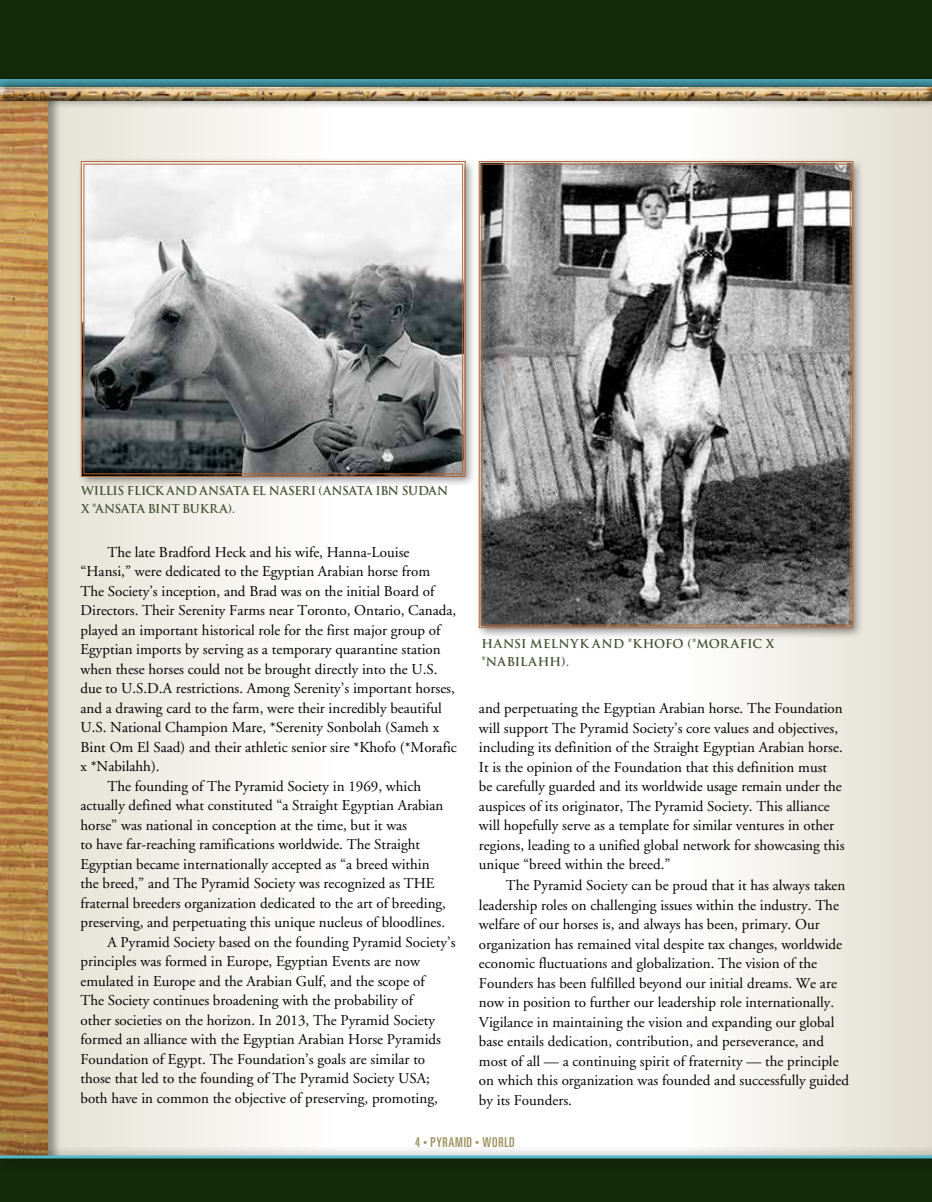
<style>
.page{position:relative;width:932px;height:1202px;background:#fff}
.page>*{position:absolute;margin:0;border:0;box-sizing:border-box;transform-origin:0 0}
.t1{font:15px/19.5px "Adobe Garamond";color:#000}
.t2{font:ultra-condensed 13.5px "Univers";letter-spacing:.05em;color:#998d5a}
.t3{font:700 12px/18px "Trajan";letter-spacing:-.01em;color:#3f4f2f}
.t4{font:700 12px/18px "Trajan";letter-spacing:.03em;color:#3f4f2f}
.s1{font-family:"Universal Newswith Comm Pi";font-stretch:normal;font-size:10.5px}
</style>
<div class="page">
<svg style="left:62px;top:109px;width:206px;height:1037px;fill:#efede5"></svg>
<div style="left:0;top:85px;width:62px;height:1089px;background:#000;opacity:.4"></div>
<img style="left:0;top:109px;width:48px;height:1037px">
<div style="left:682px;top:101px;width:249px;height:1101px;background:linear-gradient(to right,#fff,#e1ddce)"></div>
<div style="left:0;top:0;width:932px;height:90px;background:#142b09"></div>
<div style="left:0;top:1158px;width:932px;height:44px;background:#142b09"></div>
<div style="left:0;top:1146px;width:932px;height:26px;background:#000;opacity:.75"></div>
<hr style="left:0;top:1155px;width:932px;height:3px;background:#54b9ca">
<div style="left:0;top:73px;width:932px;height:36px;background:#000;opacity:.75"></div>
<div style="left:0;top:86px;width:932px;height:15px;background:#000;opacity:.75"></div>
<div style="left:77px;top:157px;width:400px;height:331px;background:#000;opacity:.45"></div>
<svg style="left:81px;top:161px;width:385px;height:316px"></svg>
<div style="left:84px;top:164px;width:379px;height:310px;border:1px solid #b36534"></div>
<div style="left:474px;top:157px;width:391px;height:483px;background:#000;opacity:.45"></div>
<svg style="left:478px;top:161px;width:375px;height:467px;background:#a98772"></svg>
<svg style="left:481px;top:164px;width:369px;height:461px;background:#7d7c7c"></svg>
<p class="t3" style="left:81px;top:481px;width:369px">WILLIS FLICK AND ANSATA EL NASERI (ANSATA IBN SUDAN<br>X *ANSATA BINT BUKRA).</p>
<p class="t1" style="left:107px;top:542px;width:303px">The late Bradford Heck and his wife, Hanna-Louise</p>
<p class="t1" style="left:80px;top:562px;width:351px">“Hansi,” were dedicated to the Egyptian Arabian horse from</p>
<p class="t1" style="left:80px;top:581px;width:355px">The Society’s inception, and Brad was on the initial Board of</p>
<p class="t1" style="left:80px;top:601px;width:377px">Directors. Their Serenity Farms near Toronto, Ontario, Canada,</p>
<p class="t1" style="left:80px;top:620px;width:361px">played an important historical role for the first major group of</p>
<p class="t1" style="left:80px;top:640px;width:362px">Egyptian imports by serving as a temporary quarantine station</p>
<p class="t1" style="left:80px;top:659px;width:358px">when these horses could not be brought directly into the U.S.</p>
<p class="t1" style="left:80px;top:679px;width:376px">due to U.S.D.A restrictions. Among Serenity’s important horses,</p>
<p class="t1" style="left:80px;top:698px;width:363px">and a drawing card to the farm, were their incredibly beautiful</p>
<p class="t1" style="left:80px;top:718px;width:360px">U.S. National Champion Mare, *Serenity Sonbolah (Sameh x</p>
<p class="t1" style="left:80px;top:737px;width:378px">Bint Om El Saad) and their athletic senior sire *Khofo (*Morafic</p>
<p class="t1" style="left:80px;top:757px;width:81px">x *Nabilahh).</p>
<p class="t1" style="left:107px;top:776px;width:315px">The founding of The Pyramid Society in 1969, which</p>
<p class="t1" style="left:80px;top:796px;width:364px">actually defined what constituted “a Straight Egyptian Arabian</p>
<p class="t1" style="left:80px;top:815px;width:328px">horse” was national in conception at the time, but it was</p>
<p class="t1" style="left:80px;top:835px;width:341px">to have far-reaching ramifications worldwide. The Straight</p>
<p class="t1" style="left:80px;top:854px;width:350px">Egyptian became internationally accepted as “a breed within</p>
<p class="t1" style="left:80px;top:874px;width:356px">the breed,” and The Pyramid Society was recognized as THE</p>
<p class="t1" style="left:80px;top:893px;width:367px">fraternal breeders organization dedicated to the art of breeding,</p>
<p class="t1" style="left:80px;top:913px;width:366px">preserving, and perpetuating this unique nucleus of bloodlines.</p>
<p class="t1" style="left:107px;top:932px;width:349px">A Pyramid Society based on the founding Pyramid Society’s</p>
<p class="t1" style="left:80px;top:952px;width:341px">principles was formed in Europe, Egyptian Events are now</p>
<p class="t1" style="left:80px;top:971px;width:346px">emulated in Europe and the Arabian Gulf, and the scope of</p>
<p class="t1" style="left:80px;top:991px;width:334px">The Society continues broadening with the probability of</p>
<p class="t1" style="left:80px;top:1010px;width:356px">other societies on the horizon. In 2013, The Pyramid Society</p>
<p class="t1" style="left:80px;top:1030px;width:362px">formed an alliance with the Egyptian Arabian Horse Pyramids</p>
<p class="t1" style="left:80px;top:1049px;width:346px">Foundation of Egypt. The Foundation’s goals are similar to</p>
<p class="t1" style="left:80px;top:1069px;width:351px">those that led to the founding of The Pyramid Society USA;</p>
<p class="t1" style="left:80px;top:1088px;width:359px">both have in common the objective of preserving, promoting,</p>
<p class="t4" style="left:481px;top:635px;width:294px">HANSI MELNYK AND *KHOFO (*MORAFIC X *NABILAHH).</p>
<p class="t1" style="left:479px;top:699px;width:367px">and perpetuating the Egyptian Arabian horse. The Foundation will support The Pyramid Society’s core values and objectives, including its definition of the Straight Egyptian Arabian horse.<br>It is the opinion of the Foundation that this definition must<br>be carefully guarded and its worldwide usage remain under the auspices of its originator, The Pyramid Society. This alliance will hopefully serve as a template for similar ventures in other regions, leading to a unified global network for showcasing this unique “breed within the breed.”</p>
<p class="t1" style="left:479px;top:876px;width:371px;text-indent:27px">The Pyramid Society can be proud that it has always taken leadership roles on challenging issues within the industry. The welfare of our horses is, and always has been, primary. Our organization has remained vital despite tax changes, worldwide economic fluctuations and globalization. The vision of the Founders has been fulfilled beyond our initial dreams. We are now in position to further our leadership role internationally.<br>Vigilance in maintaining the vision and expanding our global base entails dedication, contribution, and perseverance, and most of all — a continuing spirit of fraternity — the principle on which this organization was founded and successfully guided by its Founders.</p>
<p class="t2" style="left:415px;top:1134px;width:100px">4 <span class="s1">b</span> PYRAMID <span class="s1">b</span> WORLD</p>
</div>
